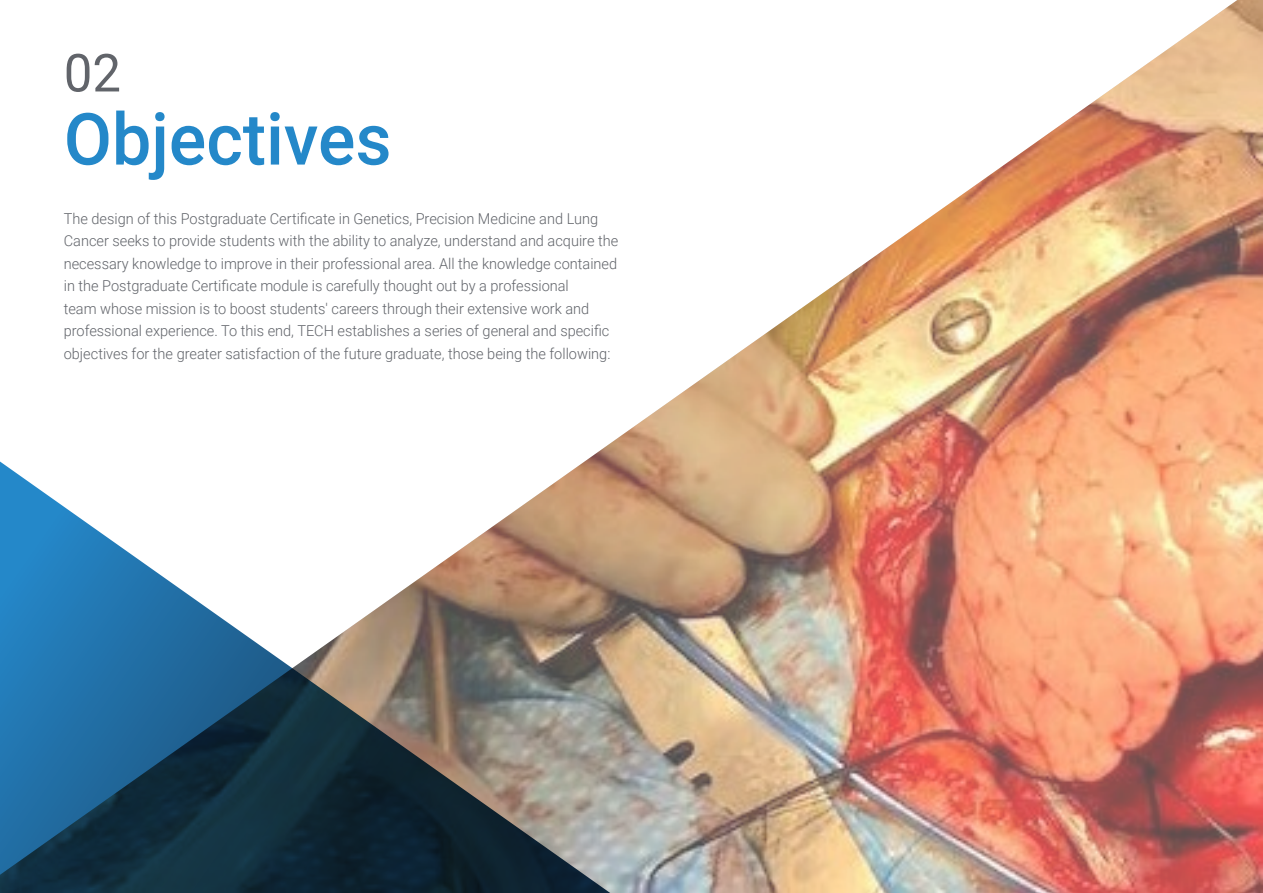
<style>
.page{position:relative;width:1263px;height:893px;background:#fff}
.page>*{position:absolute;margin:0;border:0;box-sizing:border-box;transform-origin:0 0}
.t1{font:500 72px "Roboto";color:#2488c9}
.t2{font:52.5px "Roboto";color:#61646a}
.t3{font:300 15px/22.5px "Roboto";color:#61646a}
</style>
<div class="page">
<img style="left:606px;top:0;width:657px;height:893px">
<svg style="left:0;top:446px;width:640px;height:447px"></svg>
<h2 class="t2" style="left:64px;top:36px;width:59px">02</h2>
<h1 class="t1" style="left:64px;top:89px;width:329px">Objectives</h1>
<p class="t3" style="left:64px;top:207px;width:556px">The design of this Postgraduate Certificate in Genetics, Precision Medicine and Lung Cancer seeks to provide students with the ability to analyze, understand and acquire the necessary knowledge to improve in their professional area. All the knowledge contained in the Postgraduate Certificate module is carefully thought out by a professional<br>team whose mission is to boost students' careers through their extensive work and professional experience. To this end, TECH establishes a series of general and specific objectives for the greater satisfaction of the future graduate, those being the following:</p>
</div>
